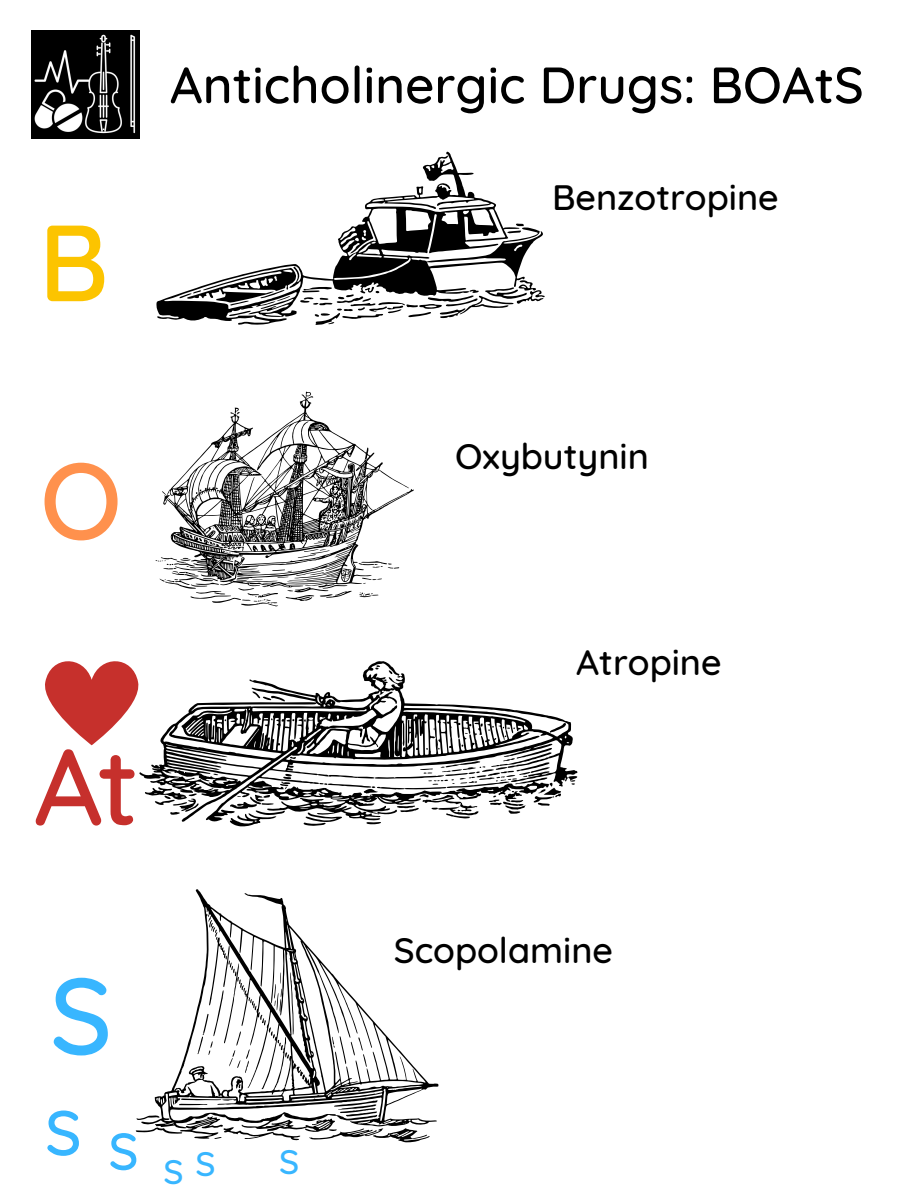
<style>
.page{position:relative;width:918px;height:1188px;background:#fff}
.page>*{position:absolute;margin:0;border:0;box-sizing:border-box;transform-origin:0 0}
.t1{font:500 108px "Quicksand";color:#c6302c}
.t2{font:500 108px "Quicksand";color:#fcc400}
.t3{font:500 108px "Quicksand";color:#ff914d}
.t4{font:500 108px "Quicksand";color:#38b6ff}
.t5{font:500 63px "Quicksand";color:#38b6ff}
.t6{font:500 51px "Quicksand";color:#000}
.t7{font:500 36px "Quicksand";color:#000}
.t8{font:500 34.65px "Quicksand";color:#38b6ff}
</style>
<div class="page">
<svg style="left:155px;top:392px;width:259px;height:214px"></svg>
<svg style="left:156px;top:152px;width:389px;height:173px"></svg>
<img style="left:31px;top:30px;width:108px;height:108px">
<svg style="left:45px;top:661px;width:93px;height:84px"></svg>
<svg style="left:139px;top:661px;width:439px;height:165px"></svg>
<svg style="left:136px;top:889px;width:302px;height:253px"></svg>
<h3 class="t6" style="left:170px;top:52px;width:695px">Anticholinergic Drugs: BOAtS</h3>
<h1 class="t2" style="left:38px;top:193px;width:72px">B</h1>
<h1 class="t3" style="left:40px;top:431px;width:84px">O</h1>
<h1 class="t1" style="left:34px;top:717px;width:107px">At</h1>
<h1 class="t4" style="left:50px;top:946px;width:64px">S</h1>
<h2 class="t5" style="left:45px;top:1092px;width:172px">S<sub>S</sub> <sub>S</sub></h2>
<p class="t8" style="left:164px;top:1149px;width:22px">S</p>
<p class="t8" style="left:279px;top:1139px;width:22px">S</p>
<p class="t7" style="left:552px;top:174px;width:228px">Benzotropine</p>
<p class="t7" style="left:455px;top:433px;width:195px">Oxybutynin</p>
<p class="t7" style="left:576px;top:639px;width:147px">Atropine</p>
<p class="t7" style="left:394px;top:927px;width:221px">Scopolamine</p>
</div>
